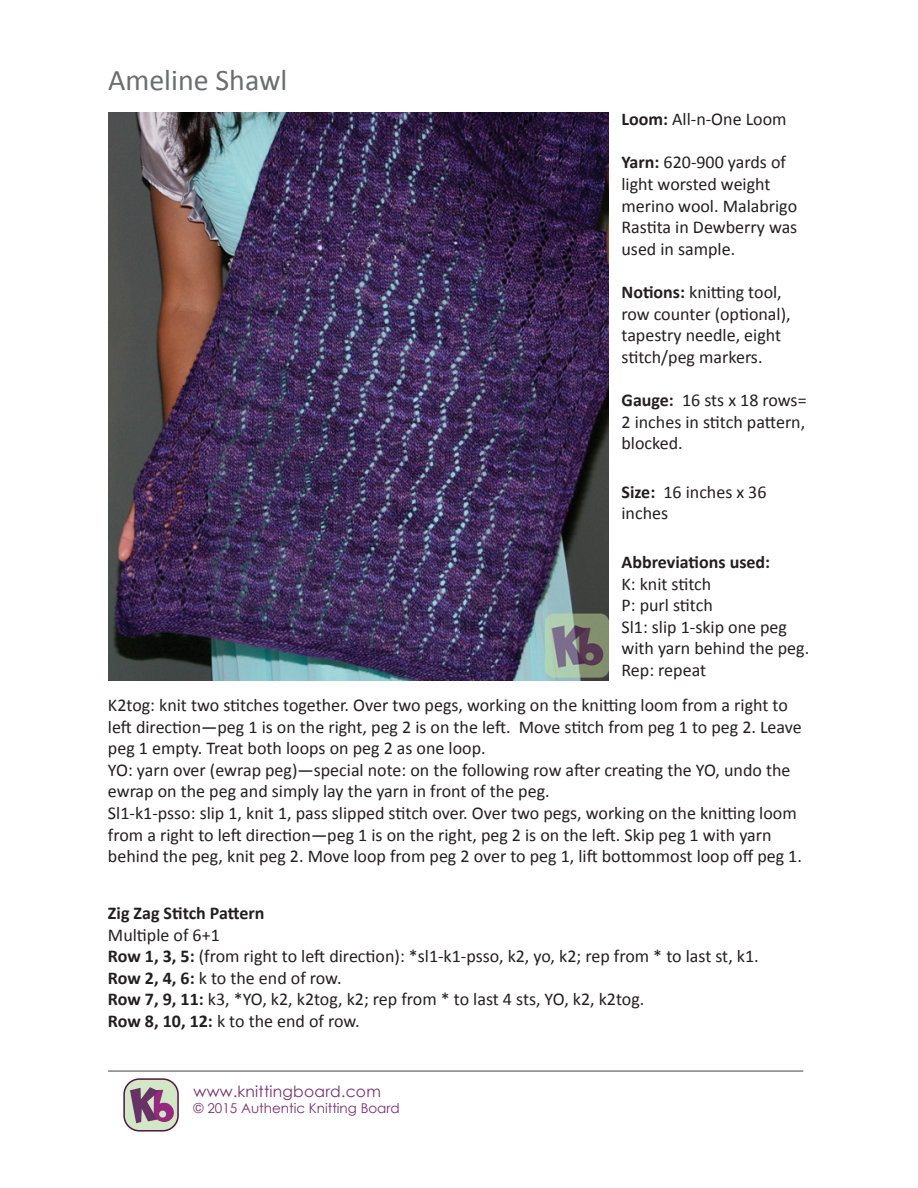
<style>
.page{position:relative;width:918px;height:1188px;background:#fff}
.page>*{position:absolute;margin:0;border:0;box-sizing:border-box;transform-origin:0 0}
.t1{font:30px "Calibri";color:#6c6d70}
.t2{font:18px/21.6px "Calibri";color:#231f20}
.t3{font:700 18px "Calibri";color:#231f20}
.t4{font:15.6px "Century Gothic";letter-spacing:.015em;color:#76316e}
.t5{font:13.5px "Century Gothic";color:#76316e}
.s1{font-weight:700}
</style>
<div class="page">
<div style="left:124px;top:1079px;width:54px;height:52px;background:#d1e7c5;border-radius:15px"></div>
<div style="left:123px;top:1078px;width:56px;height:54px;border:2px solid #521543;border-radius:15px"></div>
<svg style="left:130px;top:1087px;width:47px;height:39px"></svg>
<hr style="left:108px;top:1070px;width:695px;height:2px;background:#808285">
<img style="left:108px;top:112px;width:500px;height:568px">
<h1 class="t1" style="left:108px;top:61px;width:181px">Ameline Shawl</h1>
<p class="t2" style="left:622px;top:108px;width:167px"><span class="s1">Loom:</span> All-n-One Loom</p>
<p class="t2" style="left:622px;top:152px;width:177px"><span class="s1">Yarn:</span> 620-900 yards of light worsted weight merino wool. Malabrigo<br>Rastita in Dewberry was used in sample.</p>
<p class="t2" style="left:622px;top:281px;width:171px"><span class="s1">Notions:</span> knitting tool, row counter (optional), tapestry needle, eight stitch/peg markers.</p>
<p class="t2" style="left:622px;top:389px;width:187px;text-align:justify"><span class="s1">Gauge:</span> 16 sts x 18 rows= 2 inches in stitch pattern, blocked.</p>
<p class="t2" style="left:622px;top:481px;width:147px"><span class="s1">Size:</span> 16 inches x 36 inches</p>
<p class="t3" style="left:622px;top:550px;width:150px">Abbreviations used:</p>
<p class="t2" style="left:622px;top:573px;width:189px">K: knit stitch<br>P: purl stitch<br>Sl1: slip 1-skip one peg with yarn behind the peg.<br>Rep: repeat</p>
<p class="t2" style="left:108px;top:694px;width:695px">K2tog: knit two stitches together. Over two pegs, working on the knitting loom from a right to left direction—peg 1 is on the right, peg 2 is on the left. Move stitch from peg 1 to peg 2. Leave peg 1 empty. Treat both loops on peg 2 as one loop.<br>YO: yarn over (ewrap peg)—special note: on the following row after creating the YO, undo the ewrap on the peg and simply lay the yarn in front of the peg.<br>Sl1-k1-psso: slip 1, knit 1, pass slipped stitch over. Over two pegs, working on the knitting loom from a right to left direction—peg 1 is on the right, peg 2 is on the left. Skip peg 1 with yarn behind the peg, knit peg 2. Move loop from peg 2 over to peg 1, lift bottommost loop off peg 1.</p>
<p class="t3" style="left:108px;top:901px;width:158px">Zig Zag Stitch Pattern</p>
<p class="t2" style="left:108px;top:924px;width:652px">Multiple of 6+1<br><span class="s1">Row 1, 3, 5:</span> (from right to left direction): *sl1-k1-psso, k2, yo, k2; rep from * to last st, k1.<br><span class="s1">Row 2, 4, 6:</span> k to the end of row.<br><span class="s1">Row 7, 9, 11:</span> k3, *YO, k2, k2tog, k2; rep from * to last 4 sts, YO, k2, k2tog.<br><span class="s1">Row 8, 10, 12:</span> k to the end of row.</p>
<p class="t4" style="left:194px;top:1080px;width:189px">www.knittingboard.com</p>
<p class="t5" style="left:194px;top:1099px;width:208px">© 2015 Authentic Knitting Board</p>
</div>
